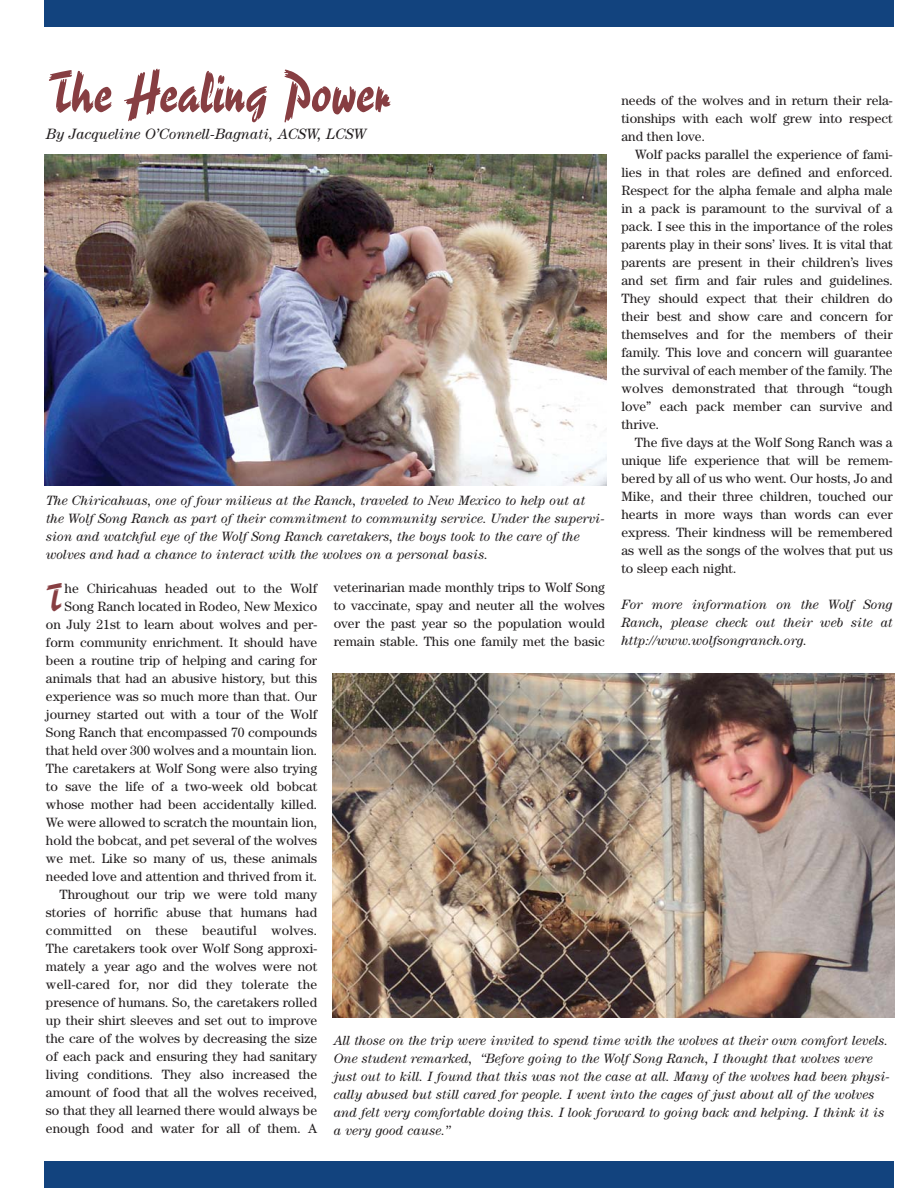
<style>
.page{position:relative;width:918px;height:1188px;background:#fff}
.page>*{position:absolute;margin:0;border:0;box-sizing:border-box;transform-origin:0 0}
.t1{font:54px "Reporter Two";color:#873e42}
.t2{font:35.85px "Reporter Two";color:#873e42}
.t3{font:italic 15px "Century";color:#231f20}
.t4{font:13.5px/18px "Century";color:#231f20;text-align:justify}
.t5{font:italic 13.5px/18px "Century";color:#231f20}
</style>
<div class="page">
<div style="left:45px;top:1161px;width:849px;height:27px;background:#12437e"></div>
<div style="left:45px;top:0;width:849px;height:27px;background:#12437e"></div>
<img style="left:45px;top:154px;width:561px;height:331px">
<img style="left:332px;top:674px;width:562px;height:344px">
<h1 class="t1" style="left:46px;top:71px;width:346px">The Healing Power</h1>
<p class="t3" style="left:46px;top:129px;width:322px">By Jacqueline O’Connell-Bagnati, ACSW, LCSW</p>
<p class="t4" style="left:621px;top:93px;width:273px">needs of the wolves and in return their rela&shy;tionships with each wolf grew into respect and then love.</p>
<p class="t4" style="left:621px;top:147px;width:273px;text-indent:14px">Wolf packs parallel the experience of fami&shy;lies in that roles are defined and enforced.<br>Respect for the alpha female and alpha male in a pack is paramount to the survival of a pack. I see this in the importance of the roles parents play in their sons’ lives. It is vital that parents are present in their children’s lives and set firm and fair rules and guidelines.<br>They should expect that their children do their best and show care and concern for themselves and for the members of their family. This love and concern will guarantee the survival of each member of the family. The wolves demonstrated that through “tough love” each pack member can survive and thrive.</p>
<p class="t4" style="left:621px;top:435px;width:273px;text-indent:14px">The five days at the Wolf Song Ranch was a unique life experience that will be remem&shy;bered by all of us who went. Our hosts, Jo and Mike, and their three children, touched our hearts in more ways than words can ever express. Their kindness will be remembered as well as the songs of the wolves that put us to sleep each night.</p>
<p class="t5" style="left:621px;top:597px;width:273px;text-align:justify">For more information on the Wolf Song Ranch, please check out their web site at http://www.wolfsongranch.org.</p>
<p class="t5" style="left:46px;top:492px;width:560px">The Chiricahuas, one of four milieus at the Ranch, traveled to New Mexico to help out at the Wolf Song Ranch as part of their commitment to community service. Under the supervi&shy;sion and watchful eye of the Wolf Song Ranch caretakers, the boys took to the care of the wolves and had a chance to interact with the wolves on a personal basis.</p>
<p class="t4" style="left:334px;top:580px;width:273px">veterinarian made monthly trips to Wolf Song to vaccinate, spay and neuter all the wolves over the past year so the population would remain stable. This one family met the basic</p>
<h2 class="t2" style="left:45px;top:584px;width:18px">T</h2>
<p class="t4" style="left:46px;top:581px;width:273px;text-align:right">he Chiricahuas headed out to the Wolf Song Ranch located in Rodeo, New Mexico<br>on July 21st to learn about wolves and per&shy;form community enrichment. It should have been a routine trip of helping and caring for animals that had an abusive history, but this experience was so much more than that. Our journey started out with a tour of the Wolf Song Ranch that encompassed 70 compounds that held over 300 wolves and a mountain lion.<br>The caretakers at Wolf Song were also trying to save the life of a two-week old bobcat whose mother had been accidentally killed.<br>We were allowed to scratch the mountain lion, hold the bobcat, and pet several of the wolves we met. Like so many of us, these animals needed love and attention and thrived from it.<br>Throughout our trip we were told many stories of horrific abuse that humans had committed on these beautiful wolves.<br>The caretakers took over Wolf Song approxi&shy;mately a year ago and the wolves were not well-cared for, nor did they tolerate the presence of humans. So, the caretakers rolled up their shirt sleeves and set out to improve the care of the wolves by decreasing the size of each pack and ensuring they had sanitary living conditions. They also increased the amount of food that all the wolves received, so that they all learned there would always be enough food and water for all of them. A</p>
<p class="t5" style="left:334px;top:1032px;width:558px">All those on the trip were invited to spend time with the wolves at their own comfort levels.<br>One student remarked, “Before going to the Wolf Song Ranch, I thought that wolves were just out to kill. I found that this was not the case at all. Many of the wolves had been physi&shy;cally abused but still cared for people. I went into the cages of just about all of the wolves and felt very comfortable doing this. I look forward to going back and helping. I think it is a very good cause.”</p>
</div>
